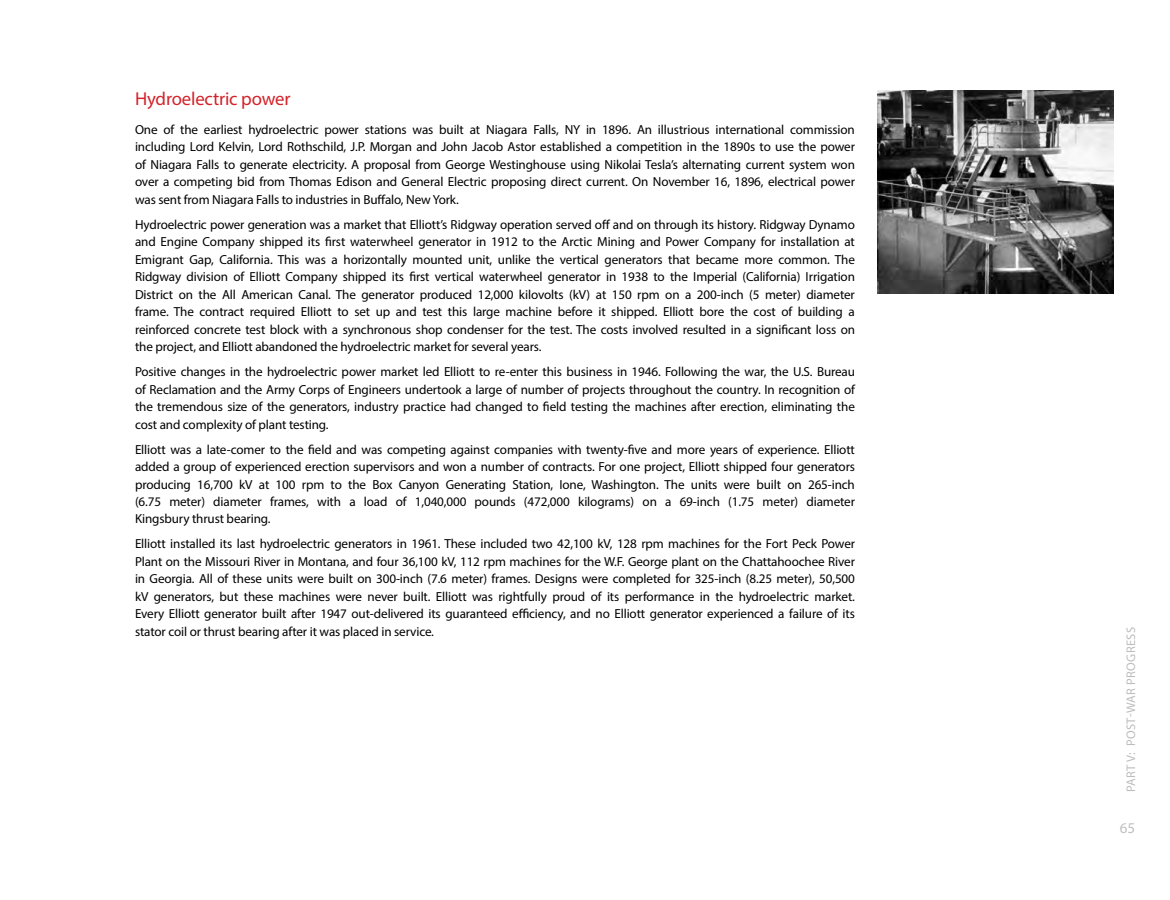
<style>
.page{position:relative;width:1170px;height:900px;background:#fff}
.page>*{position:absolute;margin:0;border:0;box-sizing:border-box;transform-origin:0 0}
.t1{font:18.75px "Myriad Pro";letter-spacing:-.01em;color:#d2232a}
.t2{font:15px "Myriad Pro";color:#c0bfc1}
.t3{font:13.12px/17.5px "Myriad Pro";letter-spacing:-.01em;color:#000;text-align:justify}
.t4{font:12.5px "Myriad Pro";letter-spacing:.03em;color:#bdbcbe}
</style>
<div class="page">
<img style="left:877px;top:90px;width:237px;height:204px">
<h1 class="t1" style="left:135px;top:87px;width:157px">Hydroelectric power</h1>
<p class="t3" style="left:135px;top:120px;width:722px">One of the earliest hydroelectric power stations was built at Niagara Falls, NY in 1896. An illustrious international commission including Lord Kelvin, Lord Rothschild, J.P. Morgan and John Jacob Astor established a competition in the 1890s to use the power of Niagara Falls to generate electricity. A proposal from George Westinghouse using Nikolai Tesla’s alternating current system won over a competing bid from Thomas Edison and General Electric proposing direct current. On November 16, 1896, electrical power was sent from Niagara Falls to industries in Buffalo, New York.</p>
<p class="t3" style="left:135px;top:215px;width:722px">Hydroelectric power generation was a market that Elliott’s Ridgway operation served off and on through its history. Ridgway Dynamo and Engine Company shipped its first waterwheel generator in 1912 to the Arctic Mining and Power Company for installation at Emigrant Gap, California. This was a horizontally mounted unit, unlike the vertical generators that became more common. The Ridgway division of Elliott Company shipped its first vertical waterwheel generator in 1938 to the Imperial (California) Irrigation District on the All American Canal. The generator produced 12,000 kilovolts (kV) at 150 rpm on a 200-inch (5 meter) diameter frame. The contract required Elliott to set up and test this large machine before it shipped. Elliott bore the cost of building a reinforced concrete test block with a synchronous shop condenser for the test. The costs involved resulted in a significant loss on the project, and Elliott abandoned the hydroelectric market for several years.</p>
<p class="t3" style="left:135px;top:363px;width:722px">Positive changes in the hydroelectric power market led Elliott to re-enter this business in 1946. Following the war, the U.S. Bureau of Reclamation and the Army Corps of Engineers undertook a large of number of projects throughout the country. In recognition of the tremendous size of the generators, industry practice had changed to field testing the machines after erection, eliminating the cost and complexity of plant testing.</p>
<p class="t3" style="left:135px;top:440px;width:722px">Elliott was a late-comer to the field and was competing against companies with twenty-five and more years of experience. Elliott added a group of experienced erection supervisors and won a number of contracts. For one project, Elliott shipped four generators producing 16,700 kV at 100 rpm to the Box Canyon Generating Station, Ione, Washington. The units were built on 265-inch (6.75 meter) diameter frames, with a load of 1,040,000 pounds (472,000 kilograms) on a 69-inch (1.75 meter) diameter Kingsbury thrust bearing.</p>
<p class="t3" style="left:135px;top:535px;width:722px">Elliott installed its last hydroelectric generators in 1961. These included two 42,100 kV, 128 rpm machines for the Fort Peck Power Plant on the Missouri River in Montana, and four 36,100 kV, 112 rpm machines for the W.F. George plant on the Chattahoochee River in Georgia. All of these units were built on 300-inch (7.6 meter) frames. Designs were completed for 325-inch (8.25 meter), 50,500 kV generators, but these machines were never built. Elliott was rightfully proud of its performance in the hydroelectric market.<br>Every Elliott generator built after 1947 out-delivered its guaranteed efficiency, and no Elliott generator experienced a failure of its stator coil or thrust bearing after it was placed in service.</p>
<p class="t4" style="left:1123px;top:792px;width:166px;rotate:-90deg">PART V: POST-WAR PROGRESS</p>
<p class="t2" style="left:1120px;top:818px;width:17px">65</p>
</div>
